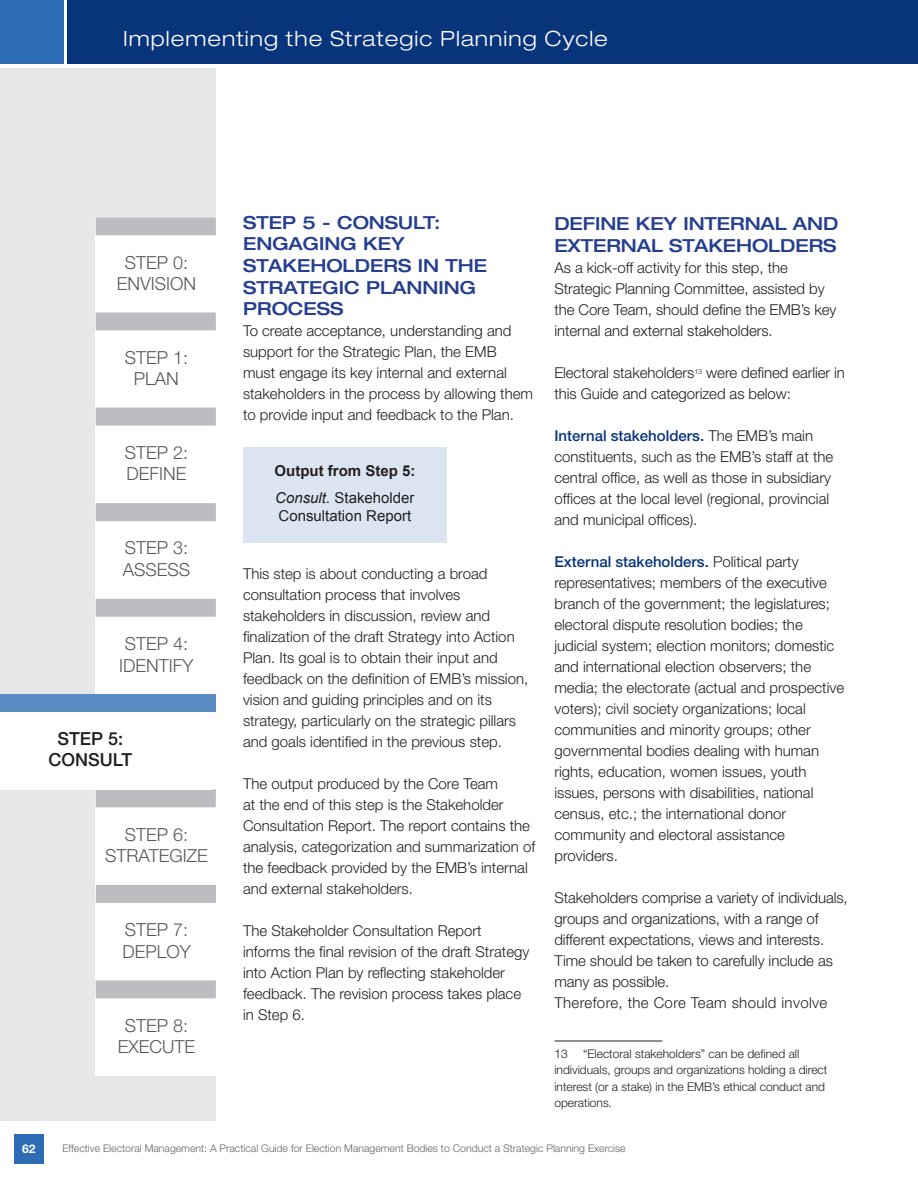
<style>
.page{position:relative;width:918px;height:1188px;background:#fff}
.page>*{position:absolute;margin:0;border:0;box-sizing:border-box;transform-origin:0 0}
.t1{font:27px "Georgia";letter-spacing:.05em;color:#fff}
.t2{font:300 expanded 21px "Helvetica Neue LT Std";letter-spacing:.05em;color:#fff}
.Header2{font:500 expanded 18px/21.6px "Helvetica Neue LT Std";color:#253f8e}
.t3{font:300 18px "Helvetica Neue LT Std";color:#57585a}
.t4{font:500 18px "Helvetica Neue LT Std";color:#231f20}
.Body_Text{font:300 15px/21px "Helvetica Neue LT Std";color:#231f20}
.t5{font:15px/18px "Arial";color:#231f20}
.t6{font:700 15px "Arial";color:#231f20}
.t7{font:300 12px/16.5px "Helvetica Neue LT Std";color:#231f20}
.t8{font:700 12px "Helvetica Neue LT Std";color:#fff}
.t9{font:300 10.5px "Helvetica Neue LT Std";color:#636366}
.s1{font-weight:300;color:#57585a}
.s2{font-style:italic}
.s3{font-weight:500;color:#08347b}
</style>
<div class="page">
<div style="left:0;top:68px;width:216px;height:1053px;background:#e6e7e9"></div>
<div style="left:0;top:0;width:63px;height:64px;background:#2d6cb5"></div>
<div style="left:68px;top:0;width:850px;height:64px;background:#08347b"></div>
<div style="left:14px;top:1135px;width:30px;height:29px;background:#2d6cb5"></div>
<div style="left:96px;top:312px;width:120px;height:95px;background:#fff"></div>
<div style="left:96px;top:217px;width:120px;height:95px;background:#fff"></div>
<div style="left:96px;top:408px;width:120px;height:95px;background:#fff"></div>
<div style="left:96px;top:503px;width:120px;height:95px;background:#fff"></div>
<div style="left:96px;top:599px;width:120px;height:95px;background:#fff"></div>
<div style="left:96px;top:694px;width:120px;height:95px;background:#fff"></div>
<div style="left:96px;top:789px;width:120px;height:95px;background:#fff"></div>
<div style="left:96px;top:885px;width:120px;height:95px;background:#fff"></div>
<div style="left:96px;top:980px;width:120px;height:95px;background:#fff"></div>
<div style="left:96px;top:312px;width:120px;height:18px;background:#bcbdc0"></div>
<div style="left:96px;top:217px;width:120px;height:18px;background:#bcbdc0"></div>
<div style="left:96px;top:408px;width:120px;height:18px;background:#bcbdc0"></div>
<div style="left:96px;top:503px;width:120px;height:18px;background:#bcbdc0"></div>
<div style="left:96px;top:599px;width:120px;height:18px;background:#bcbdc0"></div>
<div style="left:96px;top:789px;width:120px;height:18px;background:#bcbdc0"></div>
<div style="left:96px;top:885px;width:120px;height:18px;background:#bcbdc0"></div>
<div style="left:96px;top:980px;width:120px;height:18px;background:#bcbdc0"></div>
<div style="left:243px;top:447px;width:204px;height:96px;background:#dbe5f1"></div>
<div style="left:0;top:694px;width:212px;height:95px;background:#fff"></div>
<div style="left:0;top:694px;width:216px;height:18px;background:#5a8bc3"></div>
<hr style="left:554px;top:1041px;width:108px;height:1px;background:#231f20">
<h2 class="t2" style="left:123px;top:26px;width:486px">Implementing the Strategic Planning Cycle</h2>
<h1 class="t1" style="left:123px;top:26px;width:606px">INTERNATIONAL ELECTORAL STANDARDS</h1>
<p class="t3" style="left:125px;top:251px;width:65px">STEP 0:</p>
<p class="t3" style="left:117px;top:273px;width:81px">ENVISION</p>
<p class="t3" style="left:125px;top:346px;width:65px">STEP 1:</p>
<p class="t3" style="left:134px;top:368px;width:47px">PLAN</p>
<p class="t3" style="left:125px;top:441px;width:65px">STEP 2:</p>
<p class="t3" style="left:126px;top:463px;width:62px">DEFINE</p>
<p class="t3" style="left:125px;top:537px;width:65px">STEP 3:</p>
<p class="t3" style="left:123px;top:559px;width:69px">ASSESS</p>
<p class="t3" style="left:125px;top:633px;width:65px">STEP 4:</p>
<p class="t3" style="left:119px;top:654px;width:76px">IDENTIFY</p>
<p class="t4" style="left:57px;top:728px;width:132px">STEP 5:<span class="s1">STEP 5:</span></p>
<p class="t4" style="left:48px;top:749px;width:85px">CONSULT</p>
<p class="t3" style="left:125px;top:823px;width:65px">STEP 6:</p>
<p class="t3" style="left:105px;top:845px;width:104px">STRATEGIZE</p>
<p class="t3" style="left:125px;top:919px;width:65px">STEP 7:</p>
<p class="t3" style="left:122px;top:940px;width:70px">DEPLOY</p>
<p class="t3" style="left:125px;top:1014px;width:65px">STEP 8:</p>
<p class="t3" style="left:118px;top:1036px;width:79px">EXECUTE</p>
<p class="Header2" style="left:243px;top:211px;width:246px">STEP 5 - CONSULT:<br>ENGAGING KEY<br>STAKEHOLDERS IN THE<br>STRATEGIC PLANNING<br>PROCESS</p>
<p class="Body_Text" style="left:243px;top:320px;width:292px">To create acceptance, understanding and support for the Strategic Plan, the EMB<br>must engage its key internal and external stakeholders in the process by allowing them to provide input and feedback to the Plan.</p>
<p class="t6" style="left:275px;top:461px;width:142px">Output from Step 5:</p>
<p class="t5" style="left:275px;top:489px;width:141px"><span class="s2">Consult.</span> Stakeholder<br>Consultation Report</p>
<p class="Body_Text" style="left:243px;top:563px;width:287px">This step is about conducting a broad consultation process that involves stakeholders in discussion, review and finalization of the draft Strategy into Action Plan. Its goal is to obtain their input and feedback on the definition of EMB’s mission, vision and guiding principles and on its strategy, particularly on the strategic pillars and goals identified in the previous step.</p>
<p class="Body_Text" style="left:243px;top:773px;width:294px">The output produced by the Core Team<br>at the end of this step is the Stakeholder Consultation Report. The report contains the analysis, categorization and summarization of the feedback provided by the EMB’s internal and external stakeholders.</p>
<p class="Body_Text" style="left:243px;top:920px;width:288px">The Stakeholder Consultation Report informs the final revision of the draft Strategy into Action Plan by reflecting stakeholder feedback. The revision process takes place in Step 6.</p>
<p class="Header2" style="left:554px;top:213px;width:286px">DEFINE KEY INTERNAL AND<br>EXTERNAL STAKEHOLDERS</p>
<p class="Body_Text" style="left:554px;top:257px;width:284px">As a kick-off activity for this step, the Strategic Planning Committee, assisted by the Core Team, should define the EMB’s key internal and external stakeholders.</p>
<p class="Body_Text" style="left:554px;top:362px;width:292px">Electoral stakeholders<sup>13</sup> were defined earlier in this Guide and categorized as below:</p>
<p class="Body_Text" style="left:554px;top:425px;width:280px"><span class="s3">Internal stakeholders.</span> The EMB’s main constituents, such as the EMB’s staff at the central office, as well as those in subsidiary offices at the local level (regional, provincial and municipal offices).</p>
<p class="Body_Text" style="left:554px;top:551px;width:291px"><span class="s3">External stakeholders.</span> Political party representatives; members of the executive branch of the government; the legislatures; electoral dispute resolution bodies; the judicial system; election monitors; domestic and international election observers; the media; the electorate (actual and prospective voters); civil society organizations; local communities and minority groups; other governmental bodies dealing with human rights, education, women issues, youth issues, persons with disabilities, national census, etc.; the international donor community and electoral assistance providers.</p>
<p class="Body_Text" style="left:554px;top:887px;width:295px">Stakeholders comprise a variety of individuals, groups and organizations, with a range of different expectations, views and interests.<br>Time should be taken to carefully include as many as possible.<br>Therefore, the Core Team should involve</p>
<p class="t7" style="left:554px;top:1045px;width:15px">13</p>
<p class="t7" style="left:554px;top:1045px;width:274px;text-indent:29px">“Electoral stakeholders” can be defined all individuals, groups and organizations holding a direct interest (or a stake) in the EMB’s ethical conduct and operations.</p>
<p class="t8" style="left:22px;top:1142px;width:15px">62</p>
<p class="t9" style="left:62px;top:1142px;width:565px">Effective Electoral Management: A Practical Guide for Election Management Bodies to Conduct a Strategic Planning Exercise</p>
</div>
